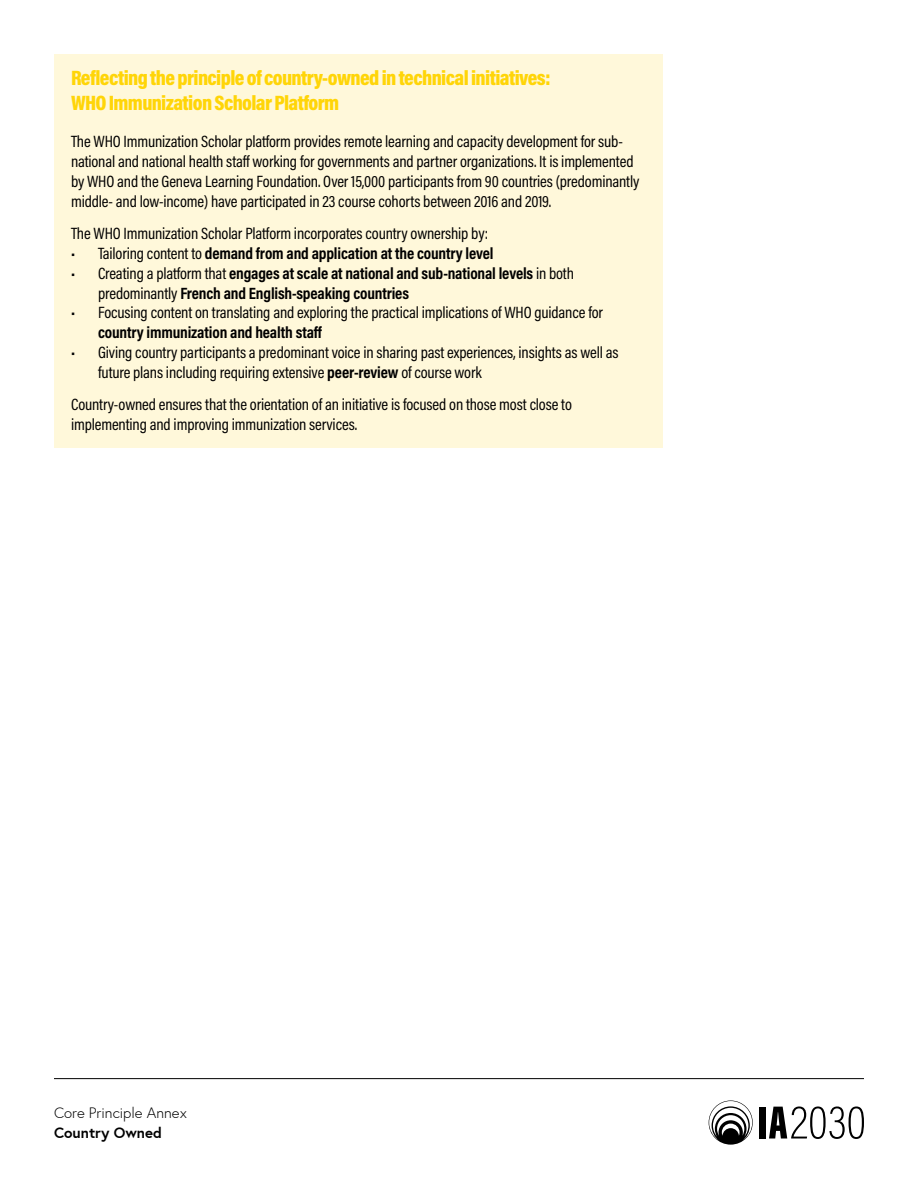
<style>
.page{position:relative;width:918px;height:1188px;background:#fff}
.page>*{position:absolute;margin:0;border:0;box-sizing:border-box;transform-origin:0 0}
.t1{font:21px/25.2px "Acumin Variable Concept";letter-spacing:-.065em;color:#ffd508}
.t2{font:16.5px/19.8px "Acumin Variable Concept";letter-spacing:-.095em;color:#000}
.t3{font:16.5px/19.8px "Acumin Variable Concept";letter-spacing:-.07em;color:#000}
.t4{font:300 15px "Europa";color:#000}
.t5{font:700 15px "Europa";color:#000}
</style>
<div class="page">
<svg style="left:709px;top:1100px;width:44px;height:45px"></svg>
<div style="left:759px;top:1107px;width:6px;height:32px;background:#000"></div>
<svg style="left:769px;top:1106px;width:95px;height:33px"></svg>
<hr style="left:54px;top:1078px;width:810px;height:1px;background:#000">
<div style="left:54px;top:54px;width:609px;height:393px;background:#fff8da"></div>
<p class="t1" style="left:71px;top:65px;width:480px">Reflecting the principle of country-owned in technical initiatives:<br>WHO Immunization Scholar Platform</p>
<p class="t2" style="left:71px;top:131px;width:571px">The WHOImmunization Scholar platform provides remote learning and capacity development for sub&shy;national and national health staff working for governments and partner organizations. It is implemented by WHOand the Geneva Learning Foundation. Over 15,000 participants from 90 countries (predominantly middle- and low-income) have participated in 23 course cohorts between 2016 and 2019.</p>
<p class="t2" style="left:71px;top:223px;width:419px">The WHOImmunization Scholar Platform incorporates country ownership by:</p>
<p class="t3" style="left:71px;top:243px;width:424px">• Tailoring content todemand from and application at the country level</p>
<p class="t3" style="left:98px;top:263px;width:479px;text-indent:-27px">• Creating a platform that engages at scale at national andsub-national levels in both predominantly French and English-speaking countries</p>
<p class="t2" style="left:98px;top:302px;width:507px;text-indent:-27px">• Focusing content on translating and exploring the practical implications of WHOguidance for country immunization and health staff</p>
<p class="t2" style="left:98px;top:342px;width:523px;text-indent:-27px">• Giving country participants a predominant voice in sharing past experiences, insights as well as future plans including requiring extensive peer-review of course work</p>
<p class="t2" style="left:71px;top:394px;width:504px">Country-owned ensures that the orientation of an initiative is focused on those most close to implementing and improving immunization services.</p>
<p class="t4" style="left:54px;top:1104px;width:135px">Core Principle Annex</p>
<p class="t5" style="left:54px;top:1123px;width:109px">Country Owned</p>
</div>
